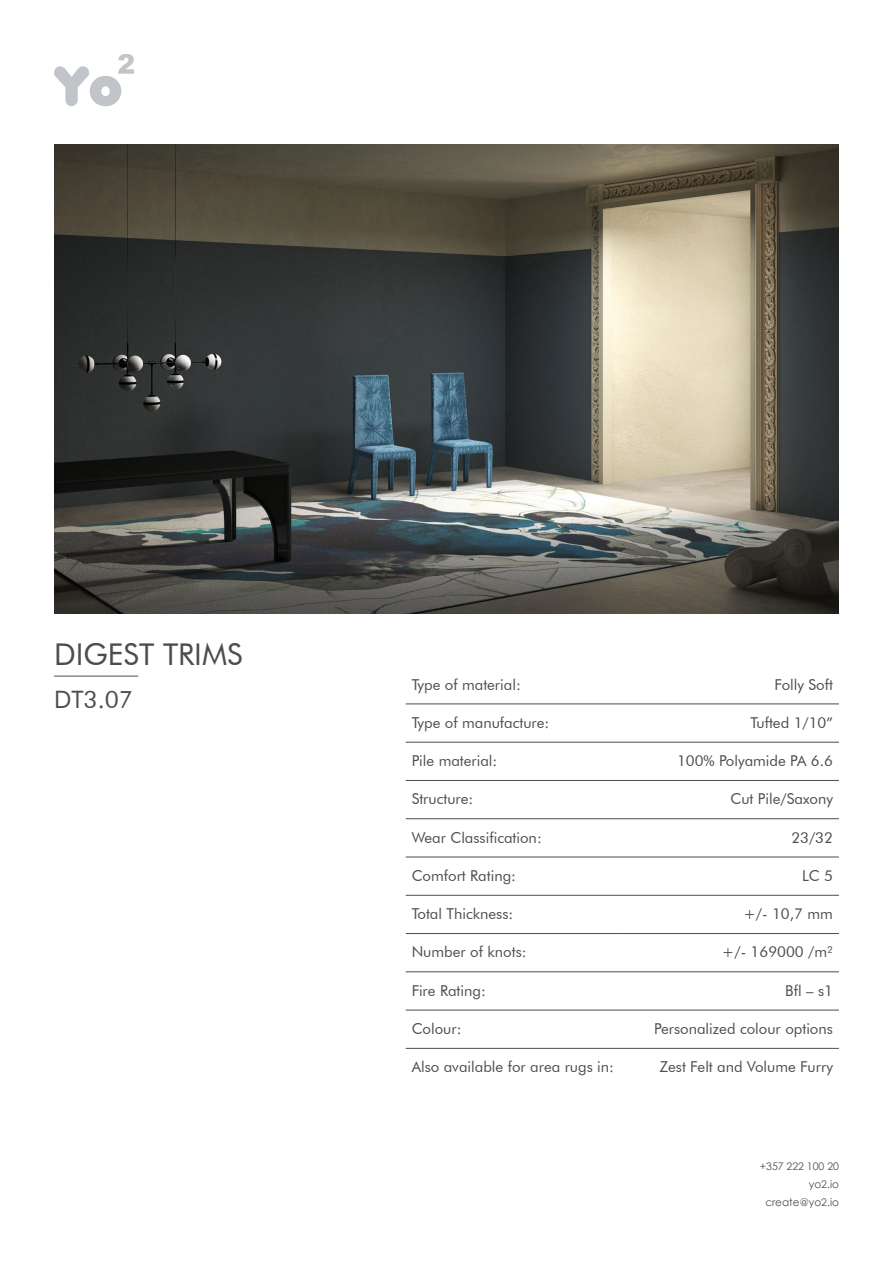
<style>
.page{position:relative;width:893px;height:1263px;background:#fff}
.page>*{position:absolute;margin:0;border:0;box-sizing:border-box;transform-origin:0 0}
.t1{font:30px "Futura BT";color:#4d4d4d}
.t2{font:24px "Futura BT";color:#4d4d4d}
.t3{font:15px "Futura BT";color:#4d4d4d}
.t4{font:10.5px/18px "Century Gothic";color:#4d4d4d;text-align:right}
</style>
<div class="page">
<img style="left:54px;top:145px;width:785px;height:469px">
<hr style="left:406px;top:703px;width:214px;height:1px;background:#4d4d4d">
<hr style="left:620px;top:703px;width:219px;height:1px;background:#4d4d4d">
<hr style="left:406px;top:742px;width:214px;height:1px;background:#4d4d4d">
<hr style="left:620px;top:742px;width:219px;height:1px;background:#4d4d4d">
<hr style="left:406px;top:780px;width:214px;height:1px;background:#4d4d4d">
<hr style="left:620px;top:780px;width:219px;height:1px;background:#4d4d4d">
<hr style="left:406px;top:818px;width:214px;height:1px;background:#4d4d4d">
<hr style="left:620px;top:818px;width:219px;height:1px;background:#4d4d4d">
<hr style="left:406px;top:857px;width:214px;height:1px;background:#4d4d4d">
<hr style="left:620px;top:857px;width:219px;height:1px;background:#4d4d4d">
<hr style="left:406px;top:895px;width:214px;height:1px;background:#4d4d4d">
<hr style="left:620px;top:895px;width:219px;height:1px;background:#4d4d4d">
<hr style="left:406px;top:933px;width:214px;height:1px;background:#4d4d4d">
<hr style="left:620px;top:933px;width:219px;height:1px;background:#4d4d4d">
<hr style="left:406px;top:971px;width:214px;height:1px;background:#4d4d4d">
<hr style="left:620px;top:971px;width:219px;height:1px;background:#4d4d4d">
<hr style="left:406px;top:1010px;width:214px;height:1px;background:#4d4d4d">
<hr style="left:620px;top:1010px;width:219px;height:1px;background:#4d4d4d">
<hr style="left:406px;top:1048px;width:214px;height:1px;background:#4d4d4d">
<hr style="left:620px;top:1048px;width:219px;height:1px;background:#4d4d4d">
<hr style="left:54px;top:676px;width:84px;height:1px;background:#4d4d4d">
<svg style="left:54px;top:54px;width:80px;height:52px"></svg>
<h1 class="t1" style="left:54px;top:636px;width:190px">DIGEST TRIMS</h1>
<h2 class="t2" style="left:54px;top:685px;width:81px">DT3.07</h2>
<p class="t3" style="left:412px;top:675px;width:111px">Type of material:</p>
<p class="t3" style="left:775px;top:675px;width:60px">Folly Soft</p>
<p class="t3" style="left:412px;top:713px;width:139px">Type of manufacture:</p>
<p class="t3" style="left:750px;top:713px;width:84px">Tufted 1/10”</p>
<p class="t3" style="left:412px;top:752px;width:87px">Pile material:</p>
<p class="t3" style="left:677px;top:752px;width:157px">100% Polyamide PA 6.6</p>
<p class="t3" style="left:412px;top:790px;width:63px">Structure:</p>
<p class="t3" style="left:730px;top:790px;width:104px">Cut Pile/Saxony</p>
<p class="t3" style="left:412px;top:828px;width:132px">Wear Classification:</p>
<p class="t3" style="left:791px;top:828px;width:43px">23/32</p>
<p class="t3" style="left:412px;top:866px;width:106px">Comfort Rating:</p>
<p class="t3" style="left:802px;top:866px;width:32px">LC 5</p>
<p class="t3" style="left:412px;top:905px;width:103px">Total Thickness:</p>
<p class="t3" style="left:743px;top:905px;width:91px">+/- 10,7 mm</p>
<p class="t3" style="left:412px;top:943px;width:116px">Number of knots:</p>
<p class="t3" style="left:722px;top:943px;width:112px">+/- 169000 /m²</p>
<p class="t3" style="left:412px;top:981px;width:76px">Fire Rating:</p>
<p class="t3" style="left:785px;top:981px;width:49px">Bfl – s1</p>
<p class="t3" style="left:412px;top:1019px;width:51px">Colour:</p>
<p class="t3" style="left:654px;top:1019px;width:180px">Personalized colour options</p>
<p class="t3" style="left:412px;top:1058px;width:204px">Also available for area rugs in:</p>
<p class="t3" style="left:660px;top:1058px;width:175px">Zest Felt and Volume Furry</p>
<p class="t4" style="left:760px;top:1157px;width:81px">+357 222 100 20 yo2.io create@yo2.io</p>
</div>
